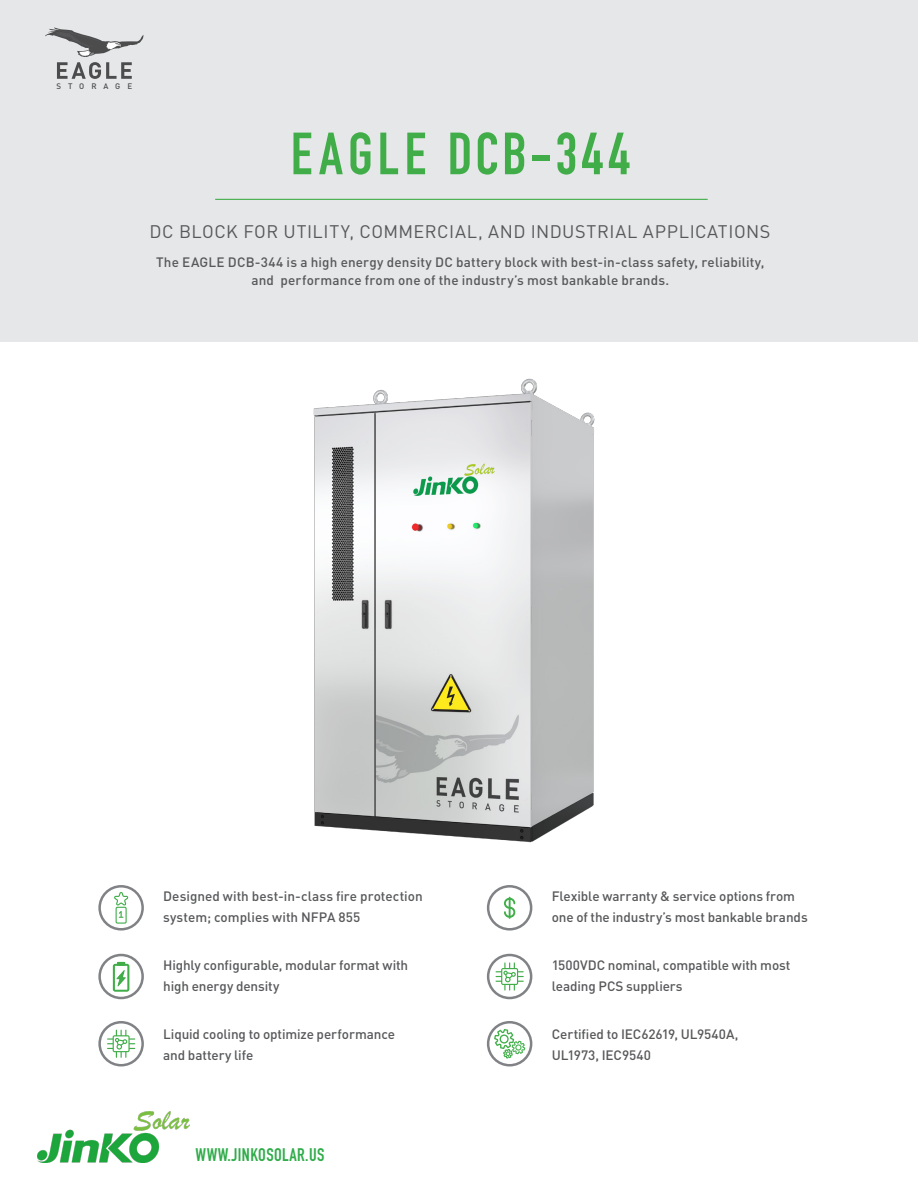
<style>
.page{position:relative;width:918px;height:1188px;background:#fff}
.page>*{position:absolute;margin:0;border:0;box-sizing:border-box;transform-origin:0 0}
.t1{font:58.5px "DIN Engschrift Std";letter-spacing:.08em;color:#41ad49}
.t2{font:18px "DIN Pro";letter-spacing:.03em;color:#57585a}
.t3{font:18px "DIN Engschrift Std";letter-spacing:.025em;color:#30ac4a}
.t4{font:500 13.5px/21px "DIN Pro";color:#57585a}
.t5{font:500 7.95px "DIN Pro";letter-spacing:.87em;color:#4c4c4d}
</style>
<div class="page">
<div style="left:0;top:0;width:918px;height:341px;background:#e6e7e9"></div>
<img style="left:37px;top:1111px;width:153px;height:51px">
<svg style="left:45px;top:27px;width:99px;height:52px"></svg>
<img style="left:313px;top:378px;width:282px;height:465px">
<hr style="left:215px;top:199px;width:493px;height:1px;background:#41ad49">
<svg style="left:100px;top:955px;width:43px;height:43px"></svg>
<div style="left:98px;top:954px;width:46px;height:45px;border:3px solid #808285;border-radius:50%"></div>
<svg style="left:113px;top:962px;width:16px;height:30px"></svg>
<div style="left:487px;top:885px;width:45px;height:46px;border:3px solid #808285;border-radius:50%"></div>
<svg style="left:504px;top:897px;width:11px;height:22px"></svg>
<svg style="left:100px;top:1022px;width:43px;height:43px"></svg>
<div style="left:98px;top:1021px;width:46px;height:46px;border:3px solid #808285;border-radius:50%"></div>
<svg style="left:107px;top:1030px;width:28px;height:28px"></svg>
<svg style="left:488px;top:1022px;width:43px;height:43px"></svg>
<div style="left:487px;top:1021px;width:45px;height:46px;border:3px solid #808285;border-radius:50%"></div>
<svg style="left:494px;top:1029px;width:31px;height:29px"></svg>
<svg style="left:488px;top:955px;width:43px;height:43px"></svg>
<div style="left:487px;top:954px;width:45px;height:45px;border:3px solid #808285;border-radius:50%"></div>
<svg style="left:496px;top:962px;width:28px;height:29px"></svg>
<div style="left:98px;top:885px;width:46px;height:46px;border:3px solid #808285;border-radius:50%"></div>
<svg style="left:114px;top:892px;width:14px;height:26px"></svg>
<div style="left:116px;top:907px;width:11px;height:17px;border:1px solid #41ad49"></div>
<p class="t5" style="left:57px;top:80px;width:77px">STORAGE</p>
<p class="t1" style="left:291px;top:119px;width:341px">EAGLE DCB-344</p>
<p class="t2" style="left:150px;top:219px;width:622px">DC BLOCK FOR UTILITY, COMMERCIAL, AND INDUSTRIAL APPLICATIONS</p>
<p class="t4" style="left:156px;top:253px;width:610px;line-height:18px;text-align:center">The EAGLE DCB-344 is a high energy density DC battery block with best-in-class safety, reliability, and performance from one of the industry’s most bankable brands.</p>
<p class="t4" style="left:163px;top:885px;width:261px">Designed with best-in-class fire protection system; complies with NFPA 855</p>
<p class="t4" style="left:163px;top:954px;width:247px">Highly configurable, modular format with high energy density</p>
<p class="t4" style="left:163px;top:1023px;width:233px">Liquid cooling to optimize performance and battery life</p>
<p class="t3" style="left:196px;top:1144px;width:130px">WWW.JINKOSOLAR.US</p>
<p class="t4" style="left:552px;top:885px;width:258px">Flexible warranty &amp; service options from one of the industry’s most bankable brands</p>
<p class="t4" style="left:552px;top:954px;width:240px">1500VDC nominal, compatible with most leading PCS suppliers</p>
<p class="t4" style="left:552px;top:1023px;width:188px">Certified to IEC62619, UL9540A,<br>UL1973, IEC9540</p>
</div>
